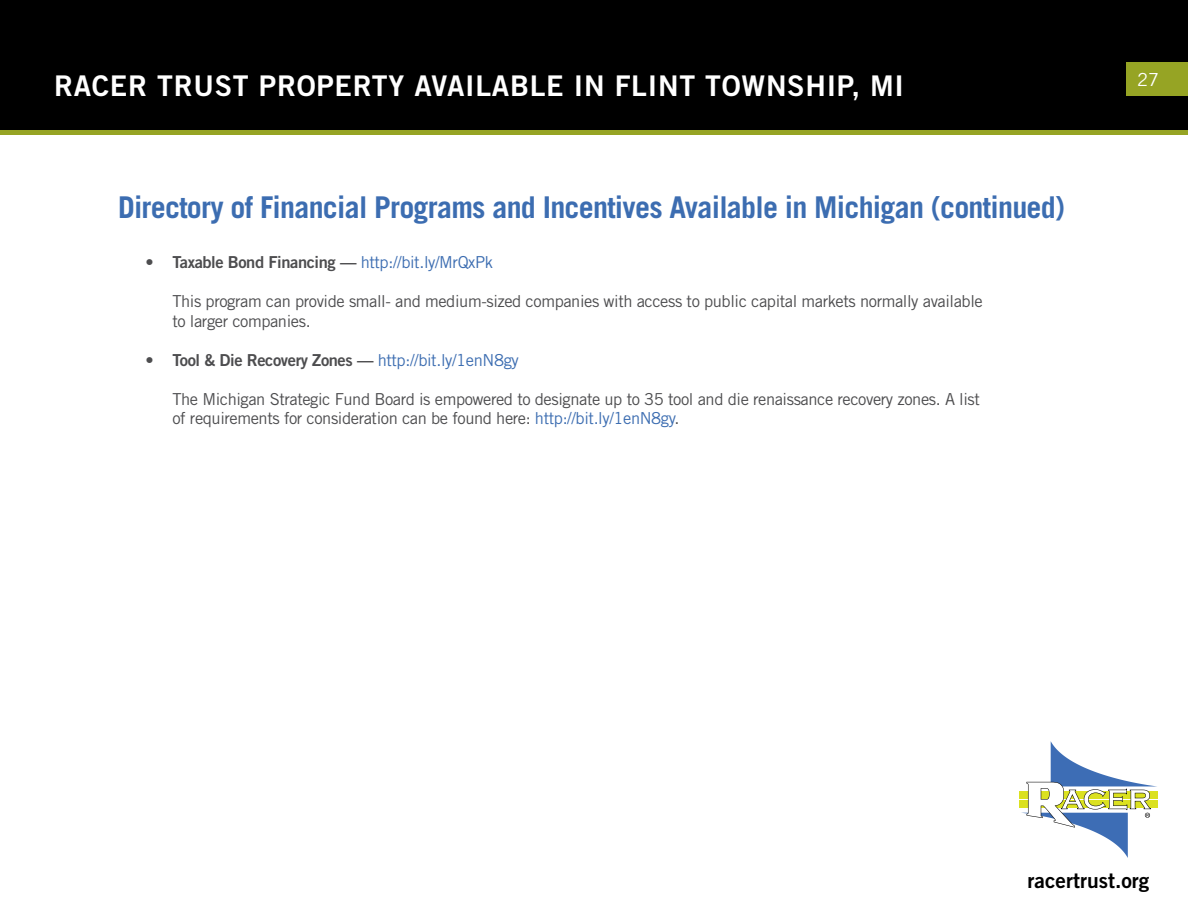
<style>
.page{position:relative;width:1188px;height:918px;background:#fff}
.page>*{position:absolute;margin:0;border:0;box-sizing:border-box;transform-origin:0 0}
.t1{font:700 30px "Trade Gothic LT Std";letter-spacing:-.025em;color:#3c6db1}
.t2{font:28.5px "Trade Gothic LT Std Bd 2";letter-spacing:.025em;color:#fff}
.t3{font:21px "Trade Gothic LT Std Bd 2";color:#000}
.t4{font:18px "Trade Gothic LT Std";color:#fff}
.t5{font:16.5px/19.5px "Trade Gothic LT Std";letter-spacing:-.025em;color:#4d4d4f}
.t6{font:16.5px "Trade Gothic LT Std Bd 2";letter-spacing:-.025em;color:#4d4d4f}
.s1{font-family:"Trade Gothic LT Std";color:#3c6db1}
.s2{color:#3c6db1}
</style>
<div class="page">
<div style="left:1px;top:1px;width:1186px;height:131px;background:#000"></div>
<div style="left:0;top:0;width:1188px;height:133px;border:2px solid #000"></div>
<div style="left:1126px;top:62px;width:62px;height:34px;background:#96a424"></div>
<div style="left:0;top:130px;width:1188px;height:5px;background:#96a424"></div>
<div style="left:1019px;top:791px;width:139px;height:7px;background:#dbe120"></div>
<div style="left:1019px;top:801px;width:139px;height:7px;background:#dbe120"></div>
<svg style="left:1021px;top:741px;width:137px;height:117px"></svg>
<h2 class="t2" style="left:54px;top:68px;width:852px">RACER TRUST PROPERTY AVAILABLE IN FLINT TOWNSHIP, MI</h2>
<h1 class="t1" style="left:118px;top:189px;width:948px">Directory of Financial Programs and Incentives Available in Michigan (continued)</h1>
<p class="t6" style="left:145px;top:252px;width:349px">• Taxable Bond Financing — <span class="s1">http://bit.ly/MrQxPk</span></p>
<p class="t5" style="left:172px;top:292px;width:812px">This program can provide small- and medium-sized companies with access to public capital markets normally available to larger companies.</p>
<p class="t6" style="left:145px;top:350px;width:375px">• Tool &amp; Die Recovery Zones — <span class="s1">http://bit.ly/1enN8gy</span></p>
<p class="t5" style="left:172px;top:389px;width:809px">The Michigan Strategic Fund Board is empowered to designate up to 35 tool and die renaissance recovery zones. A list of requirements for consideration can be found here: <span class="s2">http://bit.ly/1enN8gy</span>.</p>
<p class="t4" style="left:1137px;top:68px;width:23px">27</p>
<p class="t3" style="left:1028px;top:867px;width:123px">racertrust.org</p>
</div>
